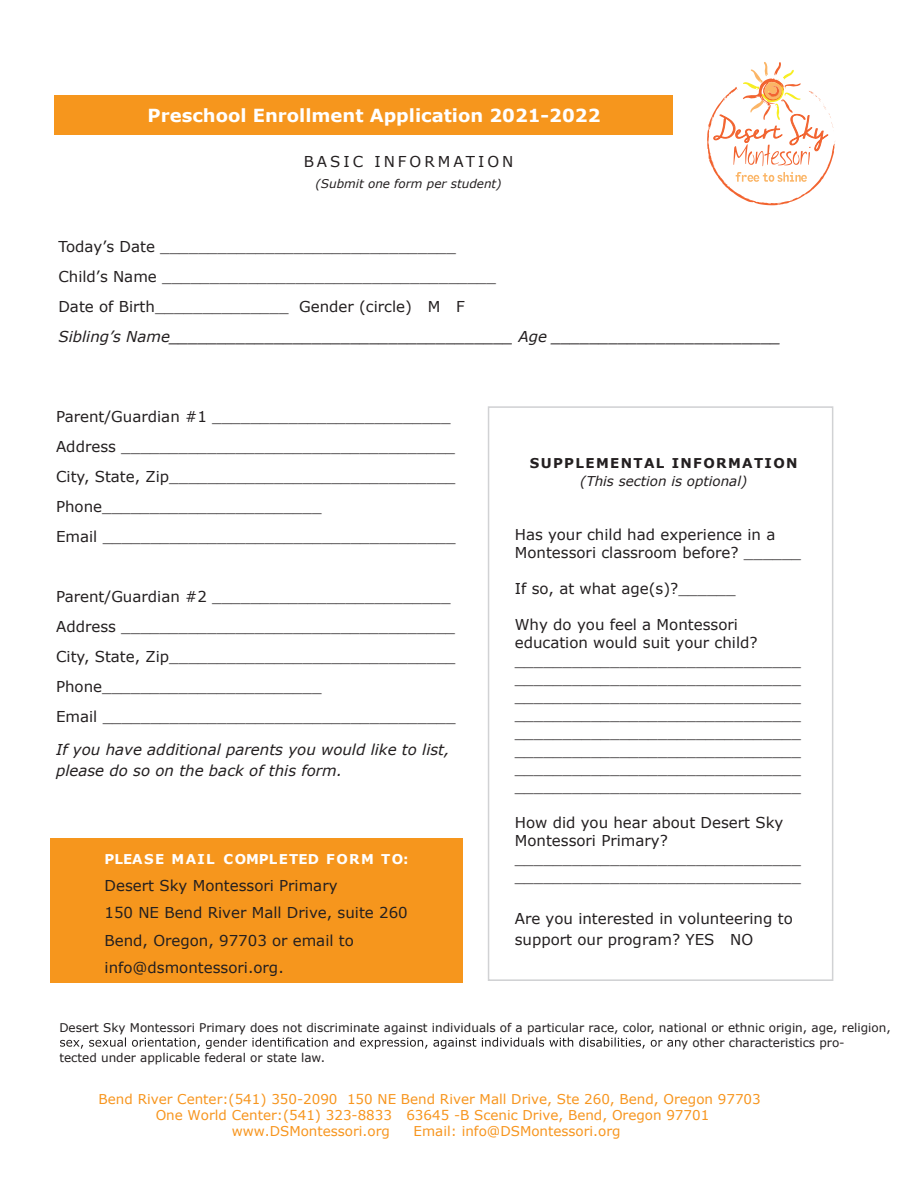
<style>
.page{position:relative;width:918px;height:1188px;background:#fff}
.page>*{position:absolute;margin:0;border:0;box-sizing:border-box;transform-origin:0 0}
.t1{font:700 18px "Verdana";color:#fff}
.t2{font:15px/18px "Verdana";color:#231f20}
.t3{font:italic 15px/21px "Verdana";color:#231f20}
.t4{font:15px "Verdana";letter-spacing:.2em;color:#231f20}
.t5{font:13.5px "Verdana";color:#f7951e}
.t6{font:700 13.5px "Verdana";letter-spacing:.1em;color:#fff}
.t7{font:700 13.5px "Verdana";letter-spacing:.1em;color:#231f20}
.t8{font:italic 13.5px "Verdana";color:#231f20}
.t9{font:12px "Verdana";color:#231f20}
.t10{font:italic 12px "Verdana";color:#231f20}
</style>
<div class="page">
<div style="left:55px;top:95px;width:618px;height:40px;background:#f6961d"></div>
<div style="left:50px;top:838px;width:413px;height:145px;background:#f6961d"></div>
<svg style="left:60px;top:1037px;width:620px;height:12px"></svg>
<div style="left:488px;top:406px;width:345px;height:575px;border:2px solid #d1d2d4"></div>
<svg style="left:707px;top:62px;width:128px;height:143px"></svg>
<p class="t1" style="left:148px;top:102px;width:454px">Preschool Enrollment Application 2021-2022</p>
<p class="t4" style="left:304px;top:152px;width:211px">BASIC INFORMATION</p>
<p class="t10" style="left:315px;top:176px;width:188px">(Submit one form per student)</p>
<p class="t2" style="left:58px;top:232px;width:439px;line-height:30px">Today’s Date _______________________________<br>Child’s Name ___________________________________<br>Date of Birth______________ Gender (circle) M F</p>
<p class="t3" style="left:58px;top:326px;width:724px">Sibling’s Name____________________________________ Age ________________________</p>
<p class="t2" style="left:56px;top:402px;width:401px;line-height:30px">Parent/Guardian #1 _________________________ Address ___________________________________ City, State, Zip______________________________ Phone_______________________<br>Email _____________________________________</p>
<p class="t2" style="left:56px;top:582px;width:401px;line-height:30px">Parent/Guardian #2 _________________________ Address ___________________________________ City, State, Zip______________________________ Phone_______________________<br>Email _____________________________________</p>
<p class="t3" style="left:56px;top:739px;width:395px">If you have additional parents you would like to list, please do so on the back of this form.</p>
<p class="t6" style="left:105px;top:851px;width:306px">PLEASE MAIL COMPLETED FORM TO:</p>
<p class="t2" style="left:105px;top:872px;width:305px;line-height:27.3px">Desert Sky Montessori Primary<br>150 NE Bend River Mall Drive, suite 260<br>Bend, Oregon, 97703 or email to info@dsmontessori.org.</p>
<p class="t7" style="left:530px;top:454px;width:269px">SUPPLEMENTAL INFORMATION</p>
<p class="t8" style="left:580px;top:472px;width:168px">(This section is optional)</p>
<p class="t2" style="left:515px;top:526px;width:288px">Has your child had experience in a<br>Montessori classroom before? ______</p>
<p class="t2" style="left:515px;top:580px;width:222px">If so, at what age(s)?______</p>
<p class="t2" style="left:515px;top:615px;width:288px">Why do you feel a Montessori education would suit your child? ______________________________ ______________________________ ______________________________ ______________________________ ______________________________ ______________________________ ______________________________ ______________________________</p>
<p class="t2" style="left:515px;top:813px;width:288px">How did you hear about Desert Sky<br>Montessori Primary? ______________________________ ______________________________</p>
<p class="t2" style="left:515px;top:908px;width:279px;line-height:21px">Are you interested in volunteering to support our program? YES NO</p>
<p class="t9" style="left:59px;top:1020px;width:833px">Desert Sky Montessori Primary does not discriminate against individuals of a particular race, color, national or ethnic origin, age, religion,</p>
<p class="t9" style="left:681px;top:1035px;width:165px">y other characteristics pro-</p>
<p class="t9" style="left:59px;top:1050px;width:267px">tected under applicable federal or state law.</p>
<p class="t5" style="left:99px;top:1090px;width:664px">Bend River Center:(541) 350-2090 150 NE Bend River Mall Drive, Ste 260, Bend, Oregon 97703</p>
<p class="t5" style="left:156px;top:1106px;width:555px">One World Center:(541) 323-8833 63645 -B Scenic Drive, Bend, Oregon 97701</p>
<p class="t5" style="left:232px;top:1122px;width:160px">www.DSMontessori.org</p>
<p class="t5" style="left:414px;top:1122px;width:208px">Email: info@DSMontessori.org</p>
</div>
